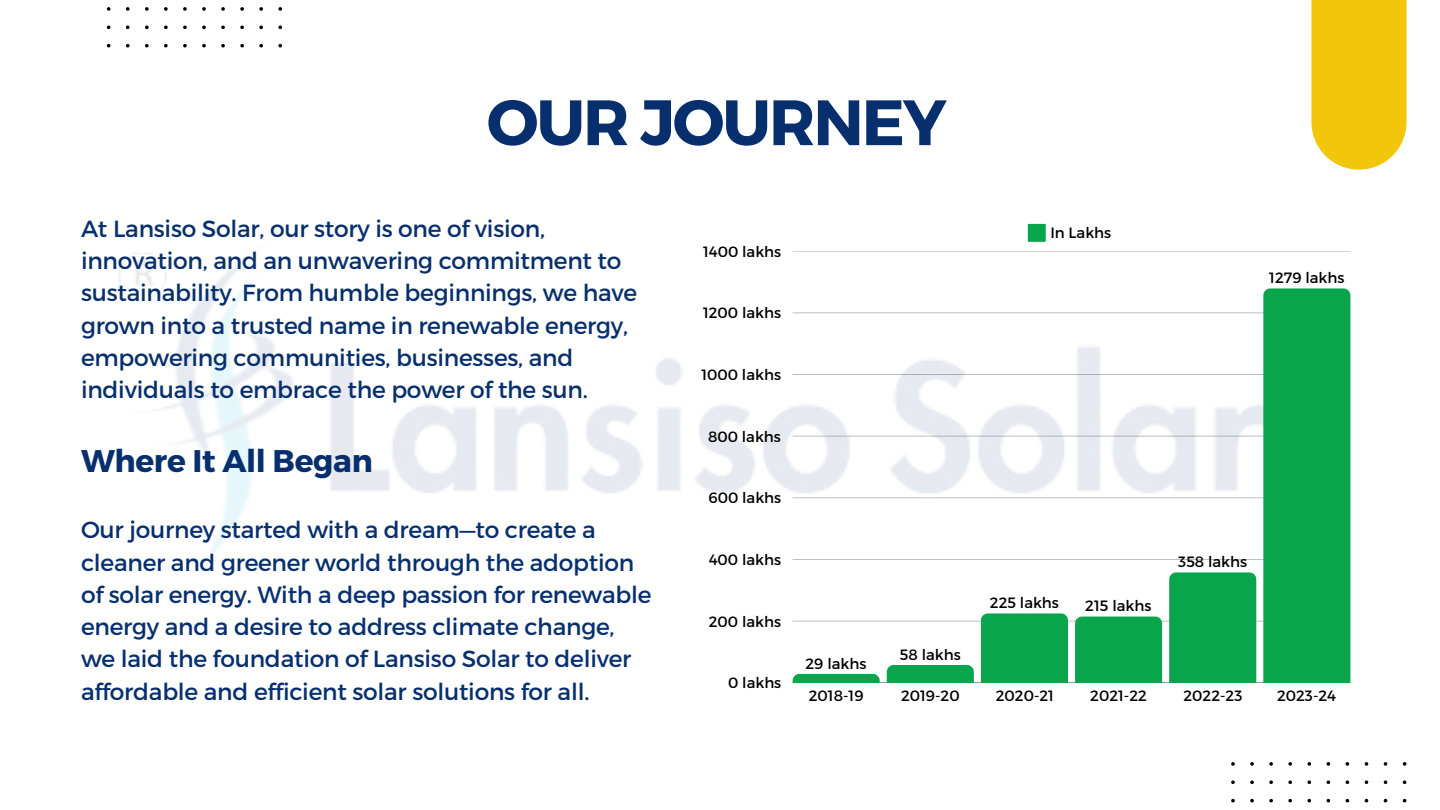
<style>
.page{position:relative;width:1440px;height:810px;background:#fff}
.page>*{position:absolute;margin:0;border:0;box-sizing:border-box;transform-origin:0 0}
.t1{font:700 64px "Montserrat";letter-spacing:-.03em;color:#072f6e}
.t2{font:700 31.3px "Montserrat";letter-spacing:-.01em;color:#072f6e}
.t3{font:23.3px/32.2px "Montserrat";letter-spacing:-.01em;color:#072f6e}
.t4{font:14.9px "Montserrat";color:#000}
</style>
<div class="page">
<svg style="left:107px;top:7px;width:175px;height:40px"></svg>
<img style="left:119px;top:223px;width:1232px;height:367px">
<svg style="left:1311px;top:0;width:96px;height:170px;background:#f2ca1e"></svg>
<svg style="left:1231px;top:762px;width:175px;height:41px"></svg>
<svg style="left:1028px;top:224px;width:18px;height:18px"></svg>
<hr style="left:793px;top:621px;width:557px;height:1px;background:#d4d4d4">
<hr style="left:793px;top:559px;width:557px;height:1px;background:#bfbfbf">
<hr style="left:793px;top:498px;width:557px;height:1px;background:#eaeaea">
<hr style="left:793px;top:436px;width:557px;height:1px;background:#000;opacity:.25">
<hr style="left:793px;top:374px;width:557px;height:1px;background:#000;opacity:.25">
<hr style="left:793px;top:313px;width:557px;height:1px;background:#ebebeb">
<hr style="left:793px;top:251px;width:557px;height:1px;background:#d5d5d5">
<svg style="left:793px;top:674px;width:87px;height:9px"></svg>
<div style="left:887px;top:665px;width:87px;height:18px;background:#08a54c"></div>
<div style="left:981px;top:613px;width:87px;height:70px;background:#08a54c"></div>
<div style="left:1075px;top:617px;width:87px;height:66px;background:#08a54c"></div>
<div style="left:1169px;top:572px;width:87px;height:111px;background:#08a54c"></div>
<div style="left:1263px;top:288px;width:87px;height:395px;background:#08a54c"></div>
<p class="t1" style="left:487px;top:81px;width:461px">OUR JOURNEY</p>
<h1 class="t3" style="left:81px;top:211px;width:558px">At Lansiso Solar, our story is one of vision, innovation, and an unwavering commitment to sustainability. From humble beginnings, we have grown into a trusted name in renewable energy, empowering communities, businesses, and individuals to embrace the power of the sun.</h1>
<p class="t2" style="left:81px;top:440px;width:293px">Where It All Began</p>
<p class="t4" style="left:703px;top:242px;width:80px">1400 lakhs</p>
<p class="t4" style="left:703px;top:303px;width:80px">1200 lakhs</p>
<p class="t4" style="left:701px;top:365px;width:81px">1000 lakhs</p>
<p class="t4" style="left:708px;top:427px;width:74px">800 lakhs</p>
<p class="t4" style="left:709px;top:488px;width:74px">600 lakhs</p>
<p class="t4" style="left:1050px;top:223px;width:62px">In Lakhs</p>
<p class="t4" style="left:1269px;top:268px;width:77px">1279 lakhs</p>
<h2 class="t3" style="left:81px;top:513px;width:572px">Our journey started with a dream—to create a cleaner and greener world through the adoption of solar energy. With a deep passion for renewable energy and a desire to address climate change, we laid the foundation of Lansiso Solar to deliver affordable and efficient solar solutions for all.</h2>
<p class="t4" style="left:709px;top:550px;width:74px">400 lakhs</p>
<p class="t4" style="left:709px;top:612px;width:74px">200 lakhs</p>
<p class="t4" style="left:728px;top:673px;width:55px">0 lakhs</p>
<p class="t4" style="left:806px;top:654px;width:62px">29 lakhs</p>
<p class="t4" style="left:900px;top:645px;width:62px">58 lakhs</p>
<p class="t4" style="left:990px;top:593px;width:71px">225 lakhs</p>
<p class="t4" style="left:1085px;top:596px;width:68px">215 lakhs</p>
<p class="t4" style="left:1178px;top:552px;width:70px">358 lakhs</p>
<p class="t4" style="left:809px;top:686px;width:56px">2018-19</p>
<p class="t4" style="left:901px;top:686px;width:60px">2019-20</p>
<p class="t4" style="left:996px;top:686px;width:60px">2020-21</p>
<p class="t4" style="left:1090px;top:686px;width:58px">2021-22</p>
<p class="t4" style="left:1183px;top:686px;width:60px">2022-23</p>
<p class="t4" style="left:1277px;top:686px;width:61px">2023-24</p>
</div>
